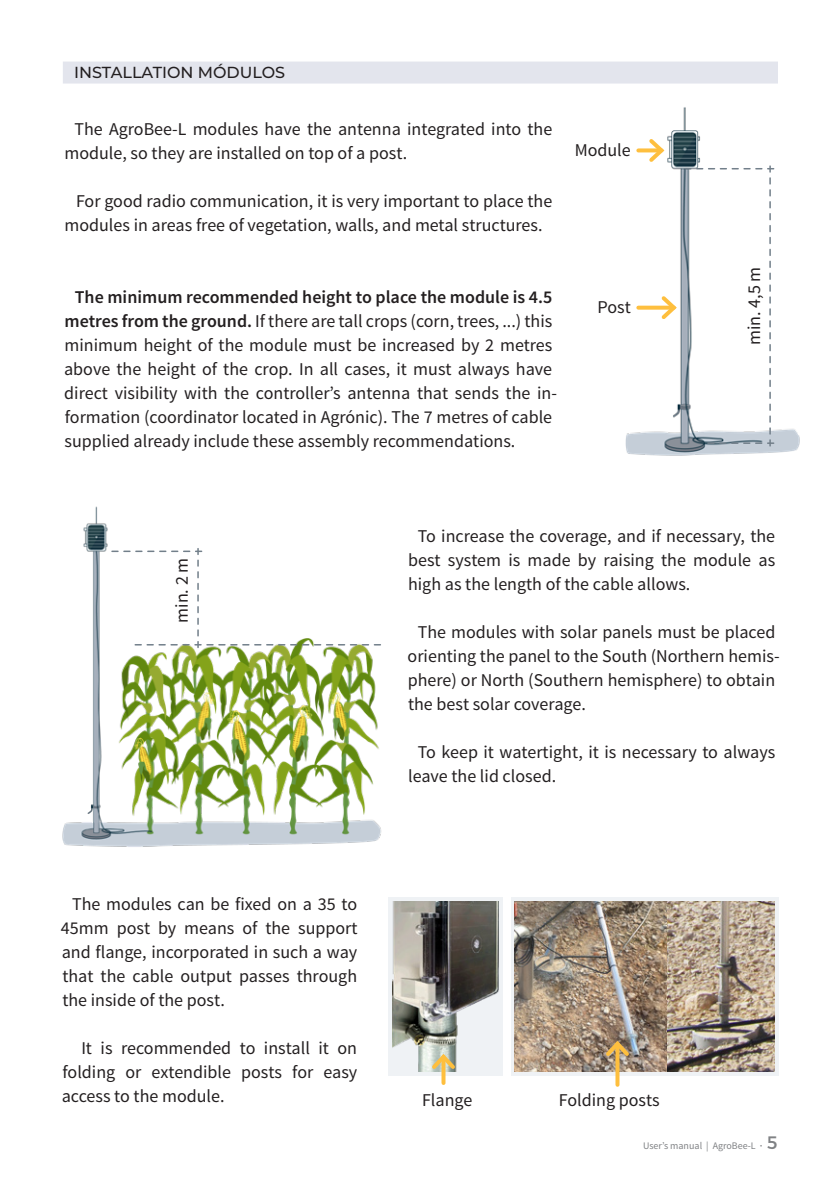
<style>
.page{position:relative;width:840px;height:1191px;background:#fff}
.page>*{position:absolute;margin:0;border:0;box-sizing:border-box;transform-origin:0 0}
.t1{font:18px/24px "Source Sans Pro";color:#231f20}
.t2{font:500 16px "Montserrat";color:#231f20}
.t3{font:10px "Source Sans Pro";color:#808285}
.s1{font-weight:600}
.s2{font-family:"Montserrat";font-size:18px}
</style>
<div class="page">
<svg style="left:669px;top:897px;width:109px;height:178px;fill:#eff2f5"></svg>
<div style="left:388px;top:897px;width:114px;height:178px;background:#eff2f5"></div>
<svg style="left:511px;top:897px;width:158px;height:178px;fill:#eff2f5"></svg>
<img style="left:667px;top:901px;width:106px;height:170px">
<img style="left:392px;top:901px;width:106px;height:170px">
<img style="left:514px;top:901px;width:151px;height:170px">
<img style="left:62px;top:506px;width:320px;height:341px">
<svg style="left:112px;top:548px;width:268px;height:99px"></svg>
<img style="left:625px;top:82px;width:175px;height:374px">
<svg style="left:638px;top:306px;width:7px;height:4px"></svg>
<svg style="left:638px;top:148px;width:7px;height:4px"></svg>
<svg style="left:645px;top:135px;width:128px;height:311px"></svg>
<svg style="left:441px;top:1072px;width:4px;height:11px"></svg>
<svg style="left:428px;top:1051px;width:30px;height:21px"></svg>
<svg style="left:615px;top:1059px;width:4px;height:25px"></svg>
<svg style="left:602px;top:1038px;width:30px;height:21px"></svg>
<div style="left:63px;top:62px;width:714px;height:22px;background:#e3e5ed"></div>
<p class="t2" style="left:74px;top:61px;width:212px">INSTALLATION MÓDULOS</p>
<p class="t1" style="left:64px;top:117px;width:489px;text-indent:10px">The AgroBee-L modules have the antenna integrated into the module, so they are installed on top of a post.</p>
<p class="t1" style="left:64px;top:189px;width:489px;text-indent:12px">For good radio communication, it is very important to place the modules in areas free of vegetation, walls, and metal structures.</p>
<p class="t1" style="left:574px;top:138px;width:58px">Module</p>
<p class="t1" style="left:64px;top:285px;width:494px;text-indent:11px"><span class="s1">The minimum recommended height to place the module is 4.5 metres from the ground.</span> If there are tall crops (corn, trees, ...) this minimum height of the module must be increased by 2 metres above the height of the crop. In all cases, it must always have direct visibility with the controller’s antenna that sends the in&shy;formation (coordinator located in Agrónic). The 7 metres of cable supplied already include these assembly recommendations.</p>
<p class="t1" style="left:597px;top:295px;width:35px">Post</p>
<p class="t1" style="left:742px;top:345px;width:80px;rotate:-90deg">min. 4,5 m</p>
<p class="t1" style="left:170px;top:622px;width:66px;rotate:-90deg">min. 2 m</p>
<p class="t1" style="left:61px;top:892px;width:298px;text-align:justify;text-indent:11px">The modules can be fixed on a 35 to 45mm post by means of the support and flange, incorporated in such a way that the cable output passes through the inside of the post.</p>
<p class="t1" style="left:62px;top:1036px;width:297px;text-align:justify;text-indent:20px">It is recommended to install it on folding or extendible posts for easy access to the module.</p>
<p class="t1" style="left:408px;top:524px;width:368px;text-align:justify;text-indent:10px">To increase the coverage, and if necessary, the best system is made by raising the module as high as the length of the cable allows.</p>
<p class="t1" style="left:407px;top:620px;width:373px;text-indent:10px">The modules with solar panels must be placed orienting the panel to the South (Northern hemis&shy;phere) or North (Southern hemisphere) to obtain the best solar coverage.</p>
<p class="t1" style="left:408px;top:740px;width:368px;text-indent:10px">To keep it watertight, it is necessary to always leave the lid closed.</p>
<p class="t1" style="left:422px;top:1088px;width:52px">Flange</p>
<p class="t1" style="left:558px;top:1088px;width:102px">Folding posts</p>
<p class="t3" style="left:642px;top:1139px;width:136px">User’s manual | AgroBee-L <span class="s1">·</span> <span class="s2">5</span></p>
</div>
